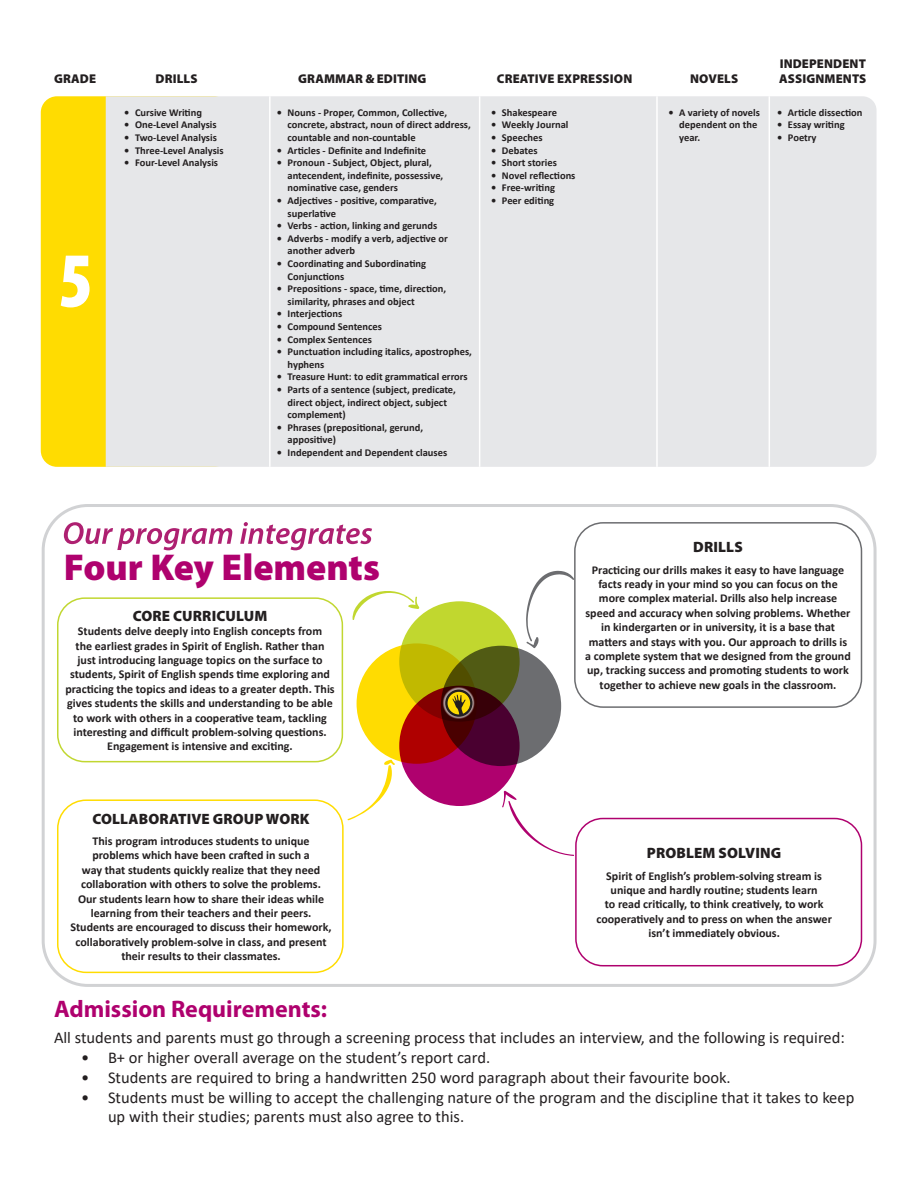
<style>
.page{position:relative;width:918px;height:1188px;background:#fff}
.page>*{position:absolute;margin:0;border:0;box-sizing:border-box;transform-origin:0 0}
.t1{font:900 37.5px "Myriad Pro";color:#af016e}
.t2{font:700 24px "Myriad Pro";color:#af016e}
.t3{font:16.5px/19.8px "Calibri";color:#231f20}
.t4{font:900 15px "Myriad Pro";letter-spacing:.01em;color:#231f20}
.t5{font:900 12.75px "Myriad Pro";letter-spacing:.01em;color:#231f20}
.t6{font:700 12px/14.4px "Calibri";color:#231f20;text-align:center}
.t7{font:700 10.5px/12.6px "Calibri";color:#231f20}
</style>
<div class="page">
<div style="left:41px;top:96px;width:189px;height:371px;background:#ffdc01;border-radius:16px"></div>
<div style="left:106px;top:96px;width:771px;height:371px;background:#e6e7e9"></div>
<hr style="left:656px;top:96px;width:2px;height:371px;background:#fff">
<hr style="left:479px;top:96px;width:1px;height:371px;background:#fff">
<hr style="left:269px;top:96px;width:2px;height:371px;background:#fff">
<hr style="left:769px;top:96px;width:1px;height:371px;background:#fff">
<svg style="left:61px;top:256px;width:29px;height:51px"></svg>
<svg style="left:64px;top:522px;width:168px;height:28px"></svg>
<svg style="left:240px;top:522px;width:132px;height:28px"></svg>
<div style="left:42px;top:504px;width:835px;height:483px;border:3px solid #d1d2d4;border-radius:45px"></div>
<div style="left:574px;top:522px;width:288px;height:186px;border:2px solid #6c6d70;border-radius:28px"></div>
<div style="left:57px;top:597px;width:286px;height:165px;border:2px solid #c1d731;border-radius:27px"></div>
<div style="left:575px;top:818px;width:287px;height:148px;border:2px solid #af016e;border-radius:27px"></div>
<div style="left:57px;top:799px;width:287px;height:174px;border:2px solid #ffdc01;border-radius:28px"></div>
<svg style="left:526px;top:571px;width:48px;height:77px"></svg>
<svg style="left:352px;top:591px;width:67px;height:29px"></svg>
<svg style="left:502px;top:791px;width:72px;height:65px"></svg>
<svg style="left:348px;top:760px;width:47px;height:60px"></svg>
<div style="left:399px;top:601px;width:121px;height:121px;background:#c1d72f;border-radius:50%"></div>
<svg style="left:441px;top:646px;width:120px;height:120px;background:#62664e"></svg>
<svg style="left:357px;top:643px;width:120px;height:121px;background:#dec701"></svg>
<svg style="left:399px;top:686px;width:121px;height:120px;background:#890137"></svg>
<img style="left:440px;top:685px;width:36px;height:36px">
<svg style="left:445px;top:690px;width:27px;height:27px"></svg>
<p class="t5" style="left:780px;top:55px;width:88px">INDEPENDENT</p>
<p class="t5" style="left:156px;top:71px;width:43px">DRILLS</p>
<p class="t5" style="left:298px;top:71px;width:130px">GRAMMAR &amp; EDITING</p>
<p class="t5" style="left:497px;top:71px;width:137px">CREATIVE EXPRESSION</p>
<p class="t5" style="left:690px;top:71px;width:50px">NOVELS</p>
<p class="t5" style="left:54px;top:71px;width:43px">GRADE</p>
<p class="t5" style="left:779px;top:71px;width:89px">ASSIGNMENTS</p>
<p class="t7" style="left:124px;top:106px;width:79px">• Cursive Writing</p>
<p class="t7" style="left:124px;top:119px;width:94px">• One-Level Analysis</p>
<p class="t7" style="left:124px;top:131px;width:94px">• Two-Level Analysis</p>
<p class="t7" style="left:124px;top:144px;width:101px">• Three-Level Analysis</p>
<p class="t7" style="left:124px;top:156px;width:95px">• Four-Level Analysis</p>
<p class="t7" style="left:679px;top:106px;width:82px;text-indent:-11px">• A variety of novels dependent on the year.</p>
<p class="t7" style="left:777px;top:106px;width:87px">• Article dissection</p>
<p class="t7" style="left:288px;top:106px;width:185px;text-indent:-11px">• Nouns - Proper, Common, Collective, concrete, abstract, noun of direct address, countable and non-countable</p>
<p class="t7" style="left:277px;top:144px;width:151px">• Articles - Definite and Indefinite</p>
<p class="t7" style="left:288px;top:156px;width:157px;text-indent:-11px">• Pronoun - Subject, Object, plural, antecendent, indefinite, possessive, nominative case, genders</p>
<p class="t7" style="left:288px;top:194px;width:151px;text-indent:-11px">• Adjectives - positive, comparative, superlative</p>
<p class="t7" style="left:277px;top:219px;width:162px">• Verbs - action, linking and gerunds</p>
<p class="t7" style="left:288px;top:232px;width:162px;text-indent:-11px">• Adverbs - modify a verb, adjective or another adverb</p>
<p class="t7" style="left:288px;top:257px;width:140px;text-indent:-11px">• Coordinating and Subordinating<br>Conjunctions</p>
<p class="t7" style="left:288px;top:282px;width:160px;text-indent:-11px">• Prepositions - space, time, direction, similarity, phrases and object</p>
<p class="t7" style="left:277px;top:308px;width:67px">• Interjections</p>
<p class="t7" style="left:277px;top:320px;width:107px">• Compound Sentences</p>
<p class="t7" style="left:277px;top:333px;width:97px">• Complex Sentences</p>
<p class="t7" style="left:288px;top:345px;width:186px;text-indent:-11px">• Punctuation including italics, apostrophes, hyphens</p>
<p class="t7" style="left:277px;top:371px;width:192px">• Treasure Hunt: to edit grammatical errors</p>
<p class="t7" style="left:288px;top:383px;width:170px;text-indent:-11px">• Parts of a sentence (subject, predicate, direct object, indirect object, subject complement)</p>
<p class="t7" style="left:288px;top:421px;width:137px;text-indent:-11px">• Phrases (prepositional, gerund, appositive)</p>
<p class="t7" style="left:277px;top:446px;width:172px">• Independent and Dependent clauses</p>
<p class="t7" style="left:491px;top:106px;width:67px">• Shakespeare</p>
<p class="t7" style="left:491px;top:119px;width:79px">• Weekly Journal</p>
<p class="t7" style="left:491px;top:131px;width:53px">• Speeches</p>
<p class="t7" style="left:491px;top:144px;width:48px">• Debates</p>
<p class="t7" style="left:491px;top:156px;width:67px">• Short stories</p>
<p class="t7" style="left:491px;top:169px;width:86px">• Novel reflections</p>
<p class="t7" style="left:491px;top:182px;width:65px">• Free-writing</p>
<p class="t7" style="left:491px;top:194px;width:65px">• Peer editing</p>
<p class="t7" style="left:777px;top:119px;width:69px">• Essay writing</p>
<p class="t7" style="left:777px;top:131px;width:41px">• Poetry</p>
<p class="t1" style="left:64px;top:543px;width:318px">Four Key Elements</p>
<p class="t4" style="left:133px;top:606px;width:136px">CORE CURRICULUM</p>
<p class="t6" style="left:65px;top:624px;width:271px">Students delve deeply into English concepts from<br>the earliest grades in Spirit of English. Rather than just introducing language topics on the surface to students, Spirit of English spends time exploring and practicing the topics and ideas to a greater depth. This gives students the skills and understanding to be able to work with others in a cooperative team, tackling interesting and difficult problem-solving questions.<br>Engagement is intensive and exciting.</p>
<p class="t4" style="left:693px;top:537px;width:51px">DRILLS</p>
<p class="t6" style="left:585px;top:562px;width:267px">Practicing our drills makes it easy to have language facts ready in your mind so you can focus on the more complex material. Drills also help increase speed and accuracy when solving problems. Whether in kindergarten or in university, it is a base that matters and stays with you. Our approach to drills is a complete system that we designed from the ground up, tracking success and promoting students to work together to achieve new goals in the classroom.</p>
<p class="t4" style="left:92px;top:809px;width:219px">COLLABORATIVE GROUP WORK</p>
<p class="t6" style="left:70px;top:834px;width:263px">This program introduces students to unique problems which have been crafted in such a<br>way that students quickly realize that they need collaboration with others to solve the problems.<br>Our students learn how to share their ideas while learning from their teachers and their peers.<br>Students are encouraged to discuss their homework, collaboratively problem-solve in class, and present their results to their classmates.</p>
<p class="t2" style="left:54px;top:993px;width:275px">Admission Requirements:</p>
<p class="t3" style="left:54px;top:1027px;width:792px">All students and parents must go through a screening process that includes an interview, and the following is required:</p>
<p class="t3" style="left:81px;top:1047px;width:411px">• B+ or higher overall average on the student’s report card.</p>
<p class="t3" style="left:81px;top:1067px;width:651px">• Students are required to bring a handwritten 250 word paragraph about their favourite book.</p>
<p class="t3" style="left:108px;top:1087px;width:748px;text-indent:-27px">• Students must be willing to accept the challenging nature of the program and the discipline that it takes to keep up with their studies; parents must also agree to this.</p>
<p class="t4" style="left:647px;top:843px;width:136px">PROBLEM SOLVING</p>
<p class="t6" style="left:596px;top:868px;width:237px">Spirit of English’s problem-solving stream is unique and hardly routine; students learn<br>to read critically, to think creatively, to work cooperatively and to press on when the answer isn’t immediately obvious.</p>
</div>
